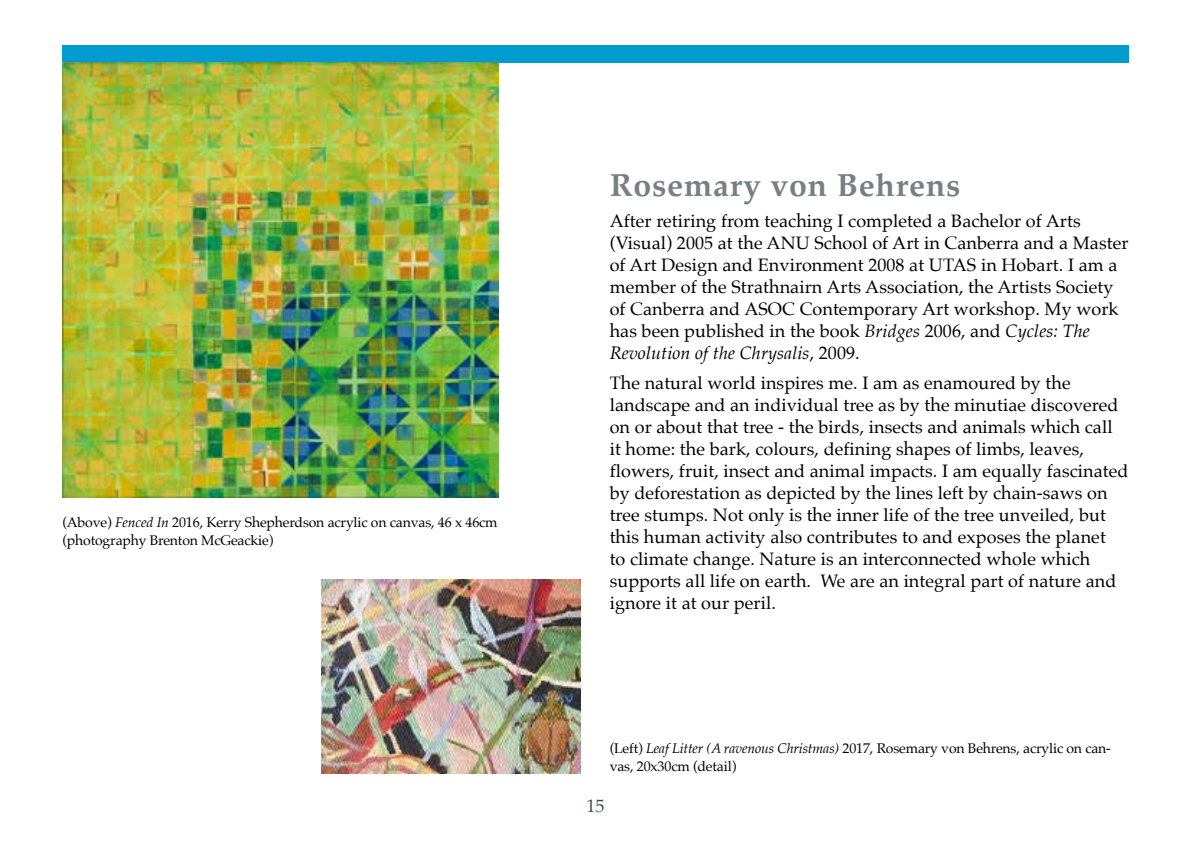
<style>
.page{position:relative;width:1191px;height:842px;background:#fff}
.page>*{position:absolute;margin:0;border:0;box-sizing:border-box;transform-origin:0 0}
.t1{font:700 32px "Palatino";letter-spacing:.025em;color:#777f85}
.t2{font:18px/22px "Palatino";letter-spacing:.005em;color:#000}
.t3{font:18px "Palatino";color:#434a4f}
.t4{font:14px/18px "Palatino";letter-spacing:-.01em;color:#000}
.s1{font-style:italic}
</style>
<div class="page">
<div style="left:62px;top:45px;width:1066px;height:17px;background:#009cd0"></div>
<img style="left:62px;top:62px;width:436px;height:436px">
<img style="left:322px;top:580px;width:259px;height:194px">
<p class="t4" style="left:62px;top:514px;width:437px">(Above) <span class="s1">Fenced In</span> 2016, Kerry Shepherdson acrylic on canvas, 46 x 46cm (photography Brenton McGeackie)</p>
<h1 class="t1" style="left:609px;top:158px;width:352px">Rosemary von Behrens</h1>
<p class="t2" style="left:609px;top:210px;width:520px">After retiring from teaching I completed a Bachelor of Arts (Visual) 2005 at the ANU School of Art in Canberra and a Master of Art Design and Environment 2008 at UTAS in Hobart. I am a member of the Strathnairn Arts Association, the Artists Society of Canberra and ASOC Contemporary Art workshop. My work has been published in the book <span class="s1">Bridges</span> 2006, and <span class="s1">Cycles: The Revolution of the Chrysalis</span>, 2009.</p>
<p class="t2" style="left:609px;top:372px;width:520px">The natural world inspires me. I am as enamoured by the landscape and an individual tree as by the minutiae discovered on or about that tree - the birds, insects and animals which call<br>it home: the bark, colours, defining shapes of limbs, leaves, flowers, fruit, insect and animal impacts. I am equally fascinated by deforestation as depicted by the lines left by chain-saws on tree stumps. Not only is the inner life of the tree unveiled, but this human activity also contributes to and exposes the planet<br>to climate change. Nature is an interconnected whole which supports all life on earth. We are an integral part of nature and ignore it at our peril.</p>
<p class="t4" style="left:609px;top:739px;width:503px">(Left) <span class="s1">Leaf Litter (A ravenous Christmas)</span> 2017, Rosemary von Behrens, acrylic on can&shy;vas, 20x30cm (detail)</p>
<p class="t3" style="left:586px;top:791px;width:20px">15</p>
</div>
